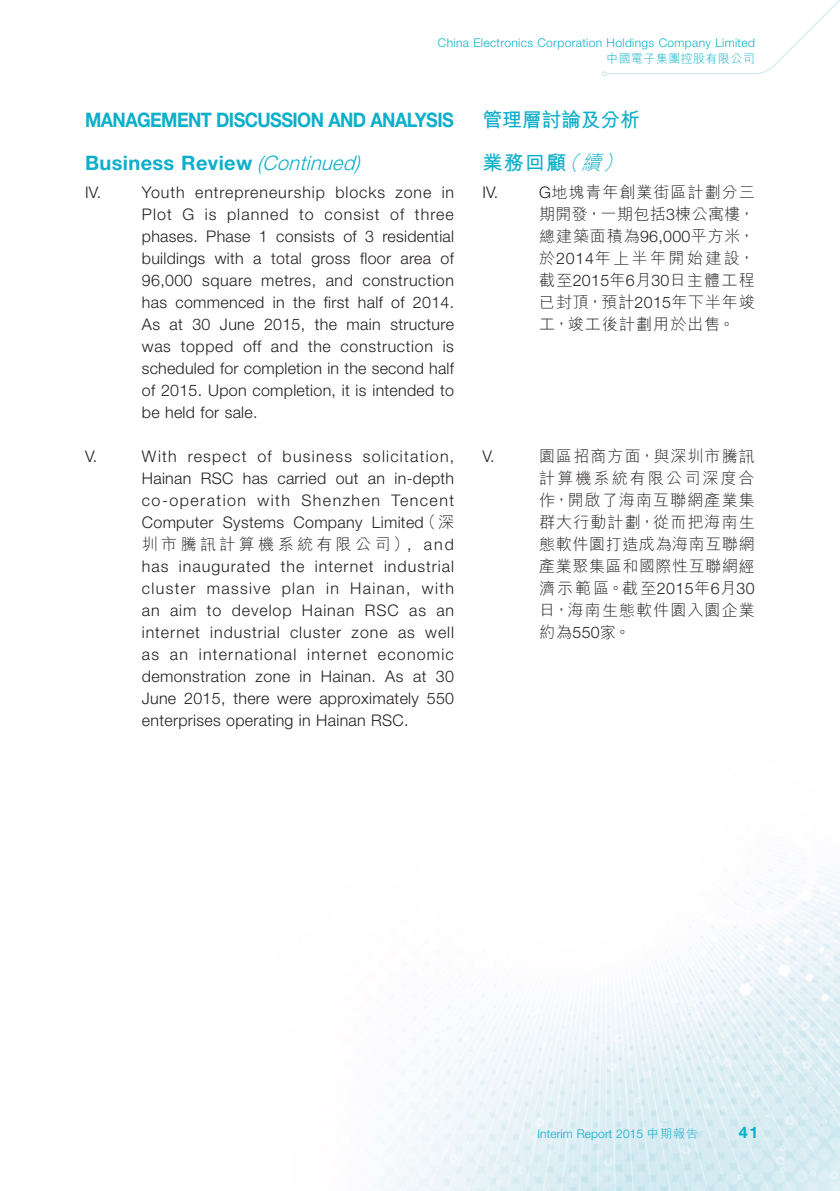
<style>
.page{position:relative;width:840px;height:1191px;background:#fff}
.page>*{position:absolute;margin:0;border:0;box-sizing:border-box;transform-origin:0 0}
.Heading_1{font:700 20px "Helvetica Neue LT Std";letter-spacing:-.035em;color:#0dafca;scale:.9 1}
.Heading_1-2{font:700 20px "Helvetica Neue LT Std";letter-spacing:.02em;color:#0dafca}
.C_Heading_1{font:700 20px "M Hei HK";letter-spacing:-.015em;color:#0dafca}
.Body_Text{font:300 16px/22px "Helvetica Neue LT Std";letter-spacing:.02em;color:#231f20;text-align:justify}
.C_Body_Text{font:300 16px/22px "M Hei HK";letter-spacing:.055em;color:#231f20;text-align:justify}
.C_Body_Text-2{font:300 16px "Helvetica Neue LT Std";color:#231f20}
.t1{font:700 16px "Helvetica Neue LT Std";color:#0dafca}
.t2{font:300 12px "Helvetica Neue LT Std";letter-spacing:.03em;color:#0dafca}
.t3{font:300 12px "Helvetica Neue LT Std";letter-spacing:.01em;color:#0dafca}
.t4{font:300 12px "M Hei HK";letter-spacing:.035em;color:#0dafca}
.s1{font-weight:300;font-style:italic}
.s2{font-family:"M Hei HK"}
.s3{font-family:"Helvetica Neue LT Std"}
</style>
<div class="page">
<img style="left:380px;top:869px;width:459px;height:322px">
<svg style="left:602px;top:0;width:237px;height:76px"></svg>
<p class="t2" style="left:437px;top:36px;width:318px">China Electronics Corporation Holdings Company Limited</p>
<p class="t4" style="left:606px;top:52px;width:150px">中國電子集團控股有限公司</p>
<p class="Heading_1" style="left:85px;top:107px;width:411px">MANAGEMENT DISCUSSION AND ANALYSIS</p>
<p class="C_Heading_1" style="left:482px;top:105px;width:159px">管理層討論及分析</p>
<p class="Heading_1-2" style="left:85px;top:150px;width:282px">Business Review <span class="s1">(Continued)</span></p>
<p class="Body_Text" style="left:85px;top:181px;width:17px">IV.</p>
<p class="Body_Text" style="left:142px;top:181px;width:314px">Youth entrepreneurship blocks zone in Plot G is planned to consist of three phases. Phase 1 consists of 3 residential buildings with a total gross floor area of 96,000 square metres, and construction has commenced in the first half of 2014.<br>As at 30 June 2015, the main structure was topped off and the construction is scheduled for completion in the second half of 2015. Upon completion, it is intended to be held for sale.</p>
<p class="Body_Text" style="left:85px;top:445px;width:14px">V.</p>
<p class="Body_Text" style="left:142px;top:445px;width:314px">With respect of business solicitation, Hainan RSC has carried out an in-depth co-operation with Shenzhen Tencent Computer Systems Company Limited<span class="s2">（深圳市騰訊計算機系統有限公司）</span>, and has inaugurated the internet industrial cluster massive plan in Hainan, with an aim to develop Hainan RSC as an internet industrial cluster zone as well as an international internet economic demonstration zone in Hainan. As at 30<br>June 2015, there were approximately 550 enterprises operating in Hainan RSC.</p>
<p class="C_Heading_1" style="left:482px;top:148px;width:147px">業務回顧<span class="s1">（續）</span></p>
<p class="C_Body_Text-2" style="left:482px;top:182px;width:17px">IV.</p>
<p class="C_Body_Text" style="left:539px;top:180px;width:217px"><span class="s3">G</span>地塊青年創業街區計劃分三期開發，一期包括<span class="s3">3</span>棟公寓樓，總建築面積為<span class="s3">96,000</span>平方米，於<span class="s3">2014</span>年上半年開始建設，截至<span class="s3">2015</span>年<span class="s3">6</span>月<span class="s3">30</span>日主體工程已封頂，預計<span class="s3">2015</span>年下半年竣工，竣工後計劃用於出售。</p>
<p class="C_Body_Text-2" style="left:482px;top:446px;width:14px">V.</p>
<p class="C_Body_Text" style="left:539px;top:444px;width:217px">園區招商方面，與深圳市騰訊計算機系統有限公司深度合作，開啟了海南互聯網產業集群大行動計劃，從而把海南生態軟件園打造成為海南互聯網產業聚集區和國際性互聯網經濟示範區。截至<span class="s3">2015</span>年<span class="s3">6</span>月<span class="s3">30</span>日，海南生態軟件園入園企業約為<span class="s3">550</span>家。</p>
<p class="t3" style="left:537px;top:1126px;width:162px">Interim Report 2015 <span class="s2">中期報告</span></p>
<p class="t1" style="left:738px;top:1122px;width:21px">41</p>
</div>
